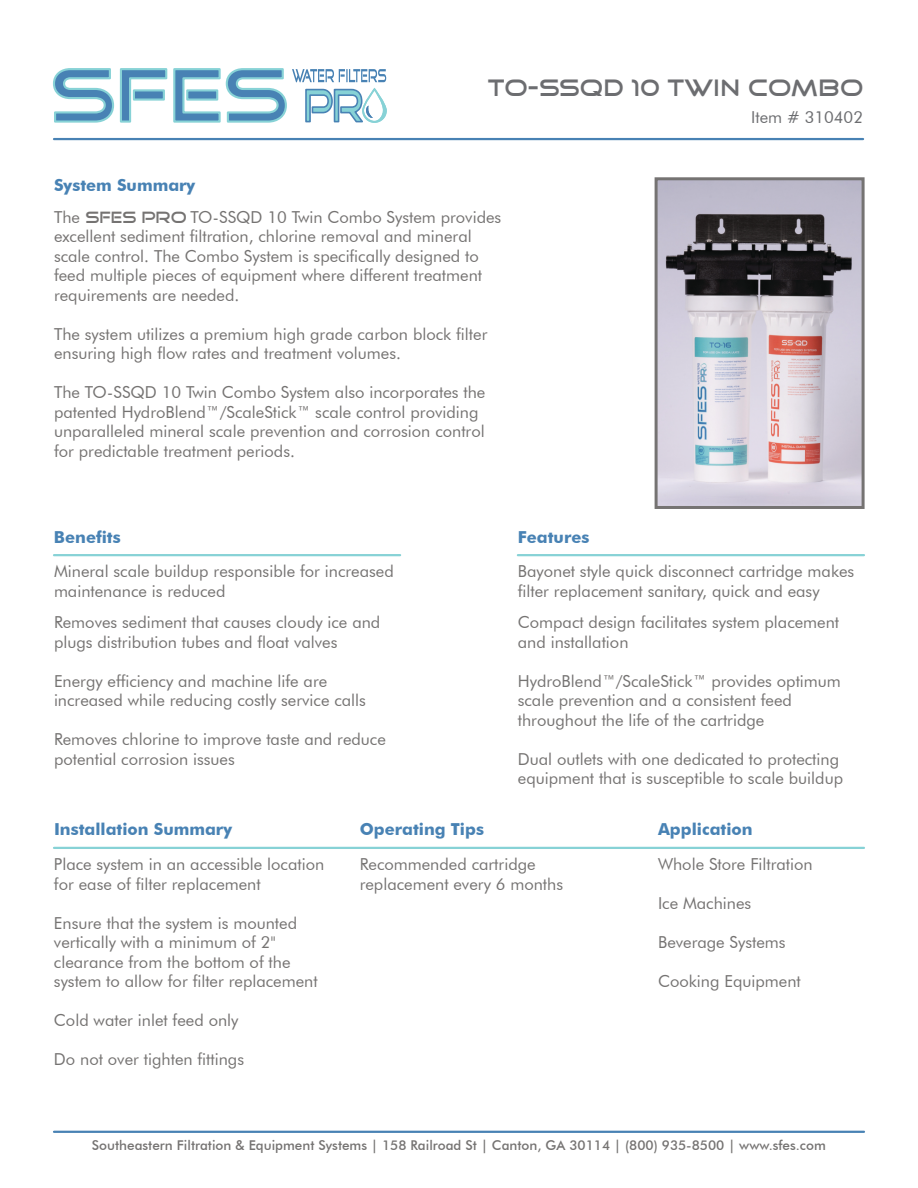
<style>
.page{position:relative;width:918px;height:1188px;background:#fff}
.page>*{position:absolute;margin:0;border:0;box-sizing:border-box;transform-origin:0 0}
.t1{font:24px "Good Times";color:#6c6d70}
.t2{font:16.5px/19.5px "Futura BT";color:#757372}
.t3{font:700 16.5px "Futura BT";color:#4882b4}
.t4{font:16.5px "Futura BT";color:#6c6d70}
.t5{font:500 13.5px "Futura BT";color:#757372}
.s1{font-weight:700;color:#4882b4}
.s2{font-family:"Good Times"}
</style>
<div class="page">
<img style="left:659px;top:181px;width:202px;height:324px">
<hr style="left:54px;top:138px;width:809px;height:2px;background:#4882b4">
<hr style="left:54px;top:847px;width:810px;height:2px;background:#87d2d6">
<hr style="left:518px;top:554px;width:346px;height:2px;background:#87d2d6">
<hr style="left:54px;top:554px;width:346px;height:2px;background:#87d2d6">
<hr style="left:54px;top:1131px;width:810px;height:2px;background:#4882b4">
<svg style="left:53px;top:68px;width:334px;height:55px"></svg>
<div style="left:655px;top:177px;width:210px;height:332px;border:3px solid #757372"></div>
<h1 class="t1" style="left:488px;top:80px;width:377px">TO-SSQD 10 TWIN COMBO</h1>
<p class="t4" style="left:751px;top:110px;width:113px">Item # 310402</p>
<p class="t2" style="left:54px;top:171px;width:449px;line-height:31.5px"><span class="s1">System Summary<br></span>The <span class="s2">SFES PRO</span> TO-SSQD 10 Twin Combo System provides</p>
<p class="t2" style="left:54px;top:228px;width:430px">excellent sediment filtration, chlorine removal and mineral scale control. The Combo System is specifically designed to feed multiple pieces of equipment where different treatment requirements are needed.</p>
<p class="t2" style="left:54px;top:326px;width:435px">The system utilizes a premium high grade carbon block filter ensuring high flow rates and treatment volumes.</p>
<p class="t2" style="left:54px;top:384px;width:433px">The TO-SSQD 10 Twin Combo System also incorporates the patented HydroBlend™/ScaleStick™ scale control providing unparalleled mineral scale prevention and corrosion control for predictable treatment periods.</p>
<p class="t3" style="left:54px;top:530px;width:68px">Benefits</p>
<p class="t3" style="left:518px;top:530px;width:73px">Features</p>
<p class="t2" style="left:54px;top:563px;width:341px">Mineral scale buildup responsible for increased maintenance is reduced</p>
<p class="t2" style="left:54px;top:614px;width:328px">Removes sediment that causes cloudy ice and plugs distribution tubes and float valves</p>
<p class="t2" style="left:54px;top:673px;width:313px">Energy efficiency and machine life are increased while reducing costly service calls</p>
<p class="t2" style="left:54px;top:731px;width:333px">Removes chlorine to improve taste and reduce potential corrosion issues</p>
<p class="t2" style="left:518px;top:563px;width:338px">Bayonet style quick disconnect cartridge makes filter replacement sanitary, quick and easy</p>
<p class="t2" style="left:518px;top:614px;width:323px">Compact design facilitates system placement and installation</p>
<p class="t2" style="left:518px;top:673px;width:325px">HydroBlend™/ScaleStick™ provides optimum scale prevention and a consistent feed throughout the life of the cartridge</p>
<p class="t2" style="left:518px;top:751px;width:327px">Dual outlets with one dedicated to protecting equipment that is susceptible to scale buildup</p>
<p class="t3" style="left:54px;top:823px;width:180px">Installation Summary</p>
<p class="t3" style="left:360px;top:823px;width:126px">Operating Tips</p>
<p class="t3" style="left:658px;top:823px;width:96px">Application</p>
<p class="t2" style="left:54px;top:856px;width:272px">Place system in an accessible location for ease of filter replacement</p>
<p class="t2" style="left:54px;top:915px;width:265px">Ensure that the system is mounted vertically with a minimum of 2" clearance from the bottom of the system to allow for filter replacement</p>
<p class="t2" style="left:54px;top:1012px;width:186px">Cold water inlet feed only</p>
<p class="t2" style="left:54px;top:1051px;width:192px">Do not over tighten fittings</p>
<p class="t2" style="left:360px;top:856px;width:205px">Recommended cartridge replacement every 6 months</p>
<p class="t2" style="left:658px;top:856px;width:156px">Whole Store Filtration</p>
<p class="t2" style="left:658px;top:895px;width:95px">Ice Machines</p>
<p class="t2" style="left:658px;top:934px;width:129px">Beverage Systems</p>
<p class="t2" style="left:658px;top:973px;width:144px">Cooking Equipment</p>
<p class="t5" style="left:92px;top:1140px;width:735px">Southeastern Filtration &amp; Equipment Systems | 158 Railroad St | Canton, GA 30114 | (800) 935-8500 | www.sfes.com</p>
</div>
